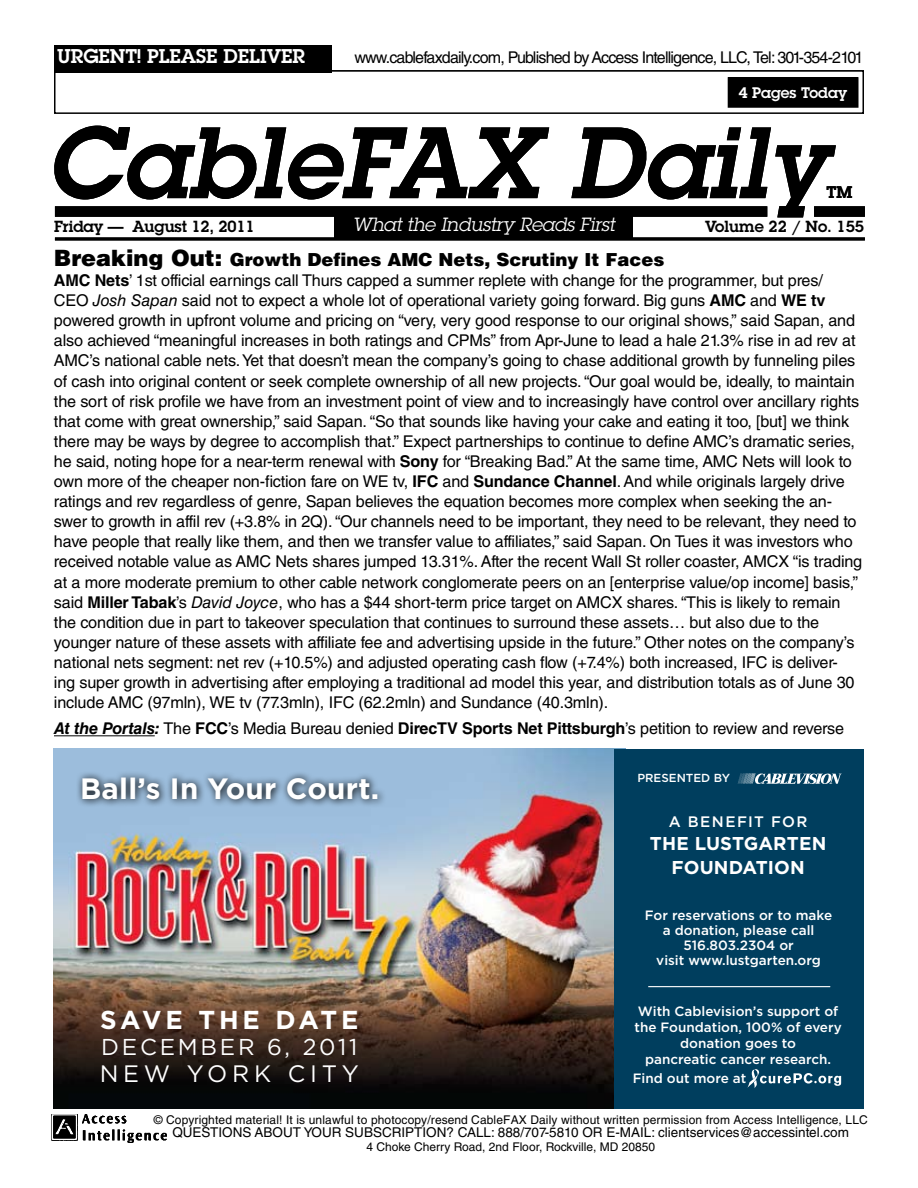
<style>
.page{position:relative;width:918px;height:1188px;background:#fff}
.page>*{position:absolute;margin:0;border:0;box-sizing:border-box;transform-origin:0 0}
.t1{font:italic 600 99px "Lubalin Graph Std";color:#000}
.t2{font:700 29.4px "Gotham";letter-spacing:.01em;color:#fff}
.t3{font:700 25.95px "Gotham";letter-spacing:.14em;color:#fff}
.t4{font:23.7px "Gotham";letter-spacing:.2em;color:#fff}
.t5{font:22.95px "Gotham";letter-spacing:.12em;color:#fff}
.t6{font:600 19.5px "Lubalin Graph Std";color:#fff}
.t7{font:italic 18.75px "Lubalin Graph Std";letter-spacing:-.01em;color:#fff}
.t8{font:700 18.6px/23.7px "Gotham";letter-spacing:.01em;color:#fff;text-align:center}
.t9{font:900 18px "Helvetica LT Std";color:#000}
.t10{font:600 16.5px "Lubalin Graph Std";color:#000}
.t11{font:16.2px/20.1px "Helvetica LT Std";letter-spacing:-.01em;color:#000}
.t12{font:16.2px "Helvetica LT Std";letter-spacing:-.05em;color:#000}
.t13{font:600 15.75px "Lubalin Graph Std";letter-spacing:-.01em;color:#000}
.t14{font:500 15.15px "Gotham";letter-spacing:.095em;color:#fff}
.t15{font:600 15px "Lubalin Graph Std";color:#fff}
.t16{font:500 13.5px/15px "Gotham";color:#fff;text-align:center}
.t17{font:13.5px "Helvetica LT Std";color:#000}
.t18{font:12px "Helvetica LT Std";letter-spacing:.01em;color:#000}
.t19{font:500 11.7px "Gotham";color:#fff}
.s1{font-size:22.5px}
.s2{font-weight:700}
.s3{font-style:italic}
.s4{font-weight:700;font-style:italic}
</style>
<div class="page">
<img style="left:52px;top:1114px;width:115px;height:29px">
<div style="left:55px;top:206px;width:712px;height:11px;background:#000"></div>
<div style="left:814px;top:206px;width:51px;height:11px;background:#000"></div>
<div style="left:334px;top:212px;width:299px;height:26px;background:#000"></div>
<hr style="left:55px;top:237px;width:810px;height:3px;background:#000">
<div style="left:54px;top:70px;width:810px;height:44px;border:2px solid #000"></div>
<div style="left:54px;top:45px;width:278px;height:27px;background:#000"></div>
<div style="left:728px;top:78px;width:130px;height:29px;background:#000"></div>
<div style="left:728px;top:77px;width:131px;height:31px;border:2px solid #000"></div>
<hr style="left:54px;top:735px;width:101px;height:1px;background:#000">
<img style="left:53px;top:749px;width:561px;height:360px">
<div style="left:614px;top:749px;width:249px;height:360px;background:#003e5e"></div>
<svg style="left:747px;top:1069px;width:94px;height:19px"></svg>
<svg style="left:738px;top:773px;width:104px;height:11px"></svg>
<hr style="left:648px;top:986px;width:182px;height:1px;background:#fff">
<svg style="left:75px;top:770px;width:312px;height:37px;background:#7a95ad"></svg>
<p class="t6" style="left:57px;top:43px;width:249px">URGENT! PLEASE DELIVER</p>
<p class="t12" style="left:354px;top:48px;width:511px">www.cablefaxdaily.com, Published by Access Intelligence, LLC, Tel: 301-354-2101</p>
<p class="t15" style="left:739px;top:83px;width:110px">4 Pages Today</p>
<h1 class="t1" style="left:46px;top:97px;width:782px">CableFAX Daily</h1>
<p class="t10" style="left:827px;top:181px;width:27px">TM</p>
<p class="t7" style="left:352px;top:213px;width:264px">What the Industry Reads First</p>
<p class="t13" style="left:705px;top:216px;width:160px">Volume 22 / No. 155</p>
<p class="t13" style="left:54px;top:216px;width:202px">Friday — August 12, 2011</p>
<p class="t9" style="left:54px;top:248px;width:612px"><span class="s1">Breaking Out:</span> Growth Defines AMC Nets, Scrutiny It Faces</p>
<p class="t11" style="left:54px;top:270px;width:810px"><span class="s2">AMC Nets</span>’ 1st official earnings call Thurs capped a summer replete with change for the programmer, but pres/<br>CEO <span class="s3">Josh Sapan</span> said not to expect a whole lot of operational variety going forward. Big guns <span class="s2">AMC</span> and <span class="s2">WE tv </span>powered growth in upfront volume and pricing on “very, very good response to our original shows,” said Sapan, and also achieved “meaningful increases in both ratings and CPMs” from Apr-June to lead a hale 21.3% rise in ad rev at AMC’s national cable nets. Yet that doesn’t mean the company’s going to chase additional growth by funneling piles of cash into original content or seek complete ownership of all new projects. “Our goal would be, ideally, to maintain the sort of risk profile we have from an investment point of view and to increasingly have control over ancillary rights that come with great ownership,” said Sapan. “So that sounds like having your cake and eating it too, [but] we think there may be ways by degree to accomplish that.” Expect partnerships to continue to define AMC’s dramatic series, he said, noting hope for a near-term renewal with <span class="s2">Sony</span> for “Breaking Bad.” At the same time, AMC Nets will look to own more of the cheaper non-fiction fare on WE tv, <span class="s2">IFC</span> and <span class="s2">Sundance Channel</span>. And while originals largely drive ratings and rev regardless of genre, Sapan believes the equation becomes more complex when seeking the an&shy;swer to growth in affil rev (+3.8% in 2Q). “Our channels need to be important, they need to be relevant, they need to have people that really like them, and then we transfer value to affiliates,” said Sapan. On Tues it was investors who received notable value as AMC Nets shares jumped 13.31%. After the recent Wall St roller coaster, AMCX “is trading at a more moderate premium to other cable network conglomerate peers on an [enterprise value/op income] basis,” said <span class="s2">Miller Tabak</span>’s <span class="s3">David Joyce</span>, who has a $44 short-term price target on AMCX shares. “This is likely to remain the condition due in part to takeover speculation that continues to surround these assets… but also due to the younger nature of these assets with affiliate fee and advertising upside in the future.” Other notes on the company’s national nets segment: net rev (+10.5%) and adjusted operating cash flow (+7.4%) both increased, IFC is deliver&shy;ing super growth in advertising after employing a traditional ad model this year, and distribution totals as of June 30 include AMC (97mln), WE tv (77.3mln), IFC (62.2mln) and Sundance (40.3mln).</p>
<p class="t11" style="left:54px;top:719px;width:792px"><span class="s4">At the Portals:</span> The <span class="s2">FCC</span>’s Media Bureau denied <span class="s2">DirecTV Sports Net Pittsburgh</span>’s petition to review and reverse</p>
<h2 class="t2" style="left:80px;top:771px;width:301px">Ball’s In Your Court.</h2>
<h3 class="t3" style="left:100px;top:1005px;width:260px">SAVE THE DATE</h3>
<h3 class="t5" style="left:101px;top:1034px;width:258px">DECEMBER 6, 2011</h3>
<h3 class="t4" style="left:100px;top:1060px;width:261px">NEW YORK CITY</h3>
<p class="t19" style="left:637px;top:772px;width:94px">PRESENTED BY</p>
<p class="t14" style="left:669px;top:813px;width:140px">A BENEFIT FOR</p>
<p class="t8" style="left:650px;top:831px;width:178px">THE LUSTGARTEN<br>FOUNDATION</p>
<p class="t16" style="left:645px;top:907px;width:189px">For reservations or to make a donation, please call<br>516.803.2304 or<br>visit www.lustgarten.org</p>
<p class="t16" style="left:635px;top:1002px;width:209px;line-height:16.2px">With Cablevision’s support of the Foundation, 100% of every donation goes to<br>pancreatic cancer research.</p>
<p class="t16" style="left:633px;top:1071px;width:115px">Find out more at</p>
<p class="t18" style="left:154px;top:1113px;width:716px">© Copyrighted material! It is unlawful to photocopy/resend CableFAX Daily without written permission from Access Intelligence, LLC</p>
<p class="t17" style="left:172px;top:1125px;width:678px">QUESTIONS ABOUT YOUR SUBSCRIPTION? CALL: 888/707-5810 OR E-MAIL: clientservices@accessintel.com</p>
<p class="t18" style="left:366px;top:1140px;width:290px">4 Choke Cherry Road, 2nd Floor, Rockville, MD 20850</p>
</div>
